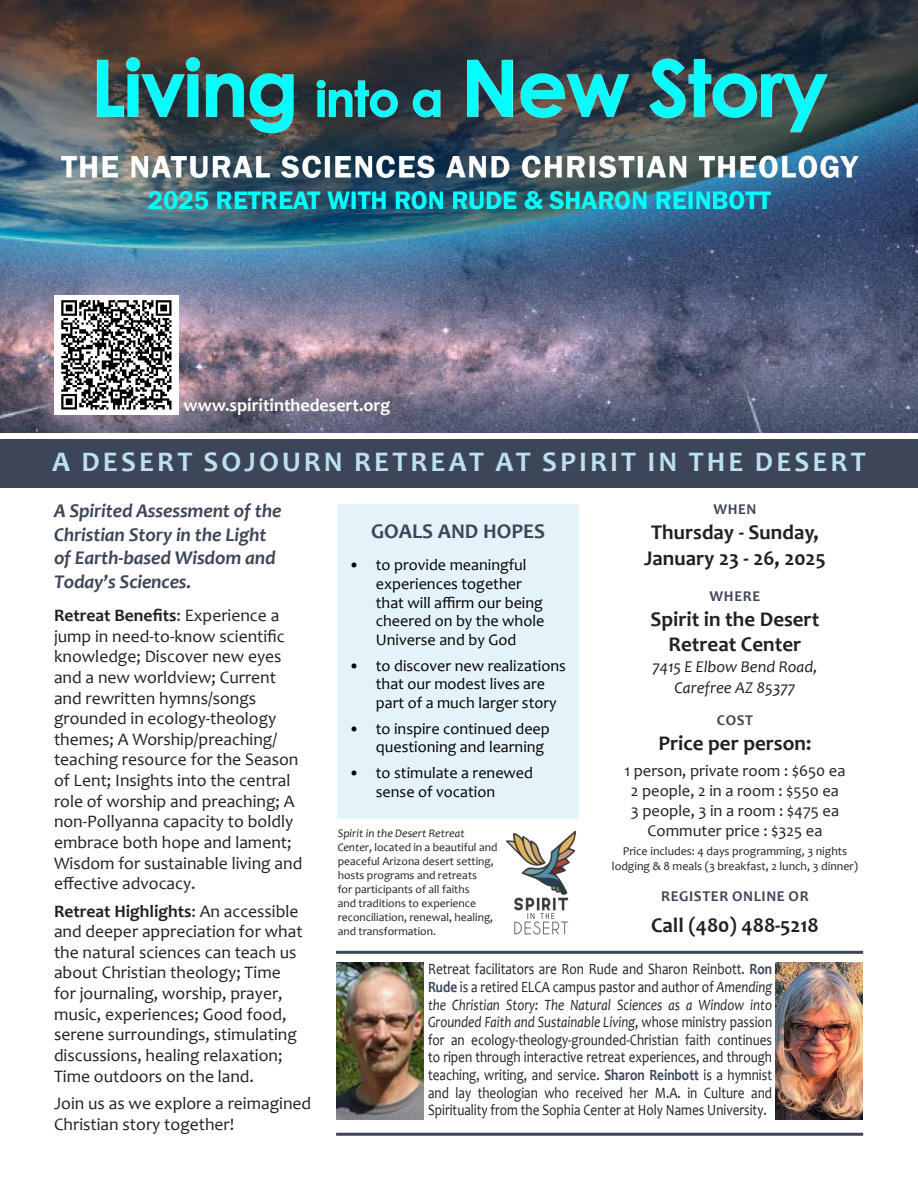
<style>
.page{position:relative;width:918px;height:1188px;background:#fff}
.page>*{position:absolute;margin:0;border:0;box-sizing:border-box;transform-origin:0 0}
.t1{font:700 28.5px "Candara";letter-spacing:.11em;color:#bde0f1}
.Details{font:700 21px/25.2px "Candara";color:#231f20;text-align:center}
.Paragraph_Style_1{font:700 21px "Candara";color:#3c4658}
.t2{font:italic 700 19.5px/23.4px "Candara";letter-spacing:-.005em;color:#3c4658}
.t3{font:700 18px "Candara";color:#fff}
.t4{font:17.55px/20.7px "Candara";color:#231f20}
.Details-2{font:16.5px/19.8px "Candara";color:#231f20;text-align:center}
.Details-3{font:italic 16.5px "Candara";color:#231f20}
.t5{font:16.2px/18.8px "Candara";color:#000}
.t6{font:15.75px/17.5px "Candara";color:#231f20;text-align:justify;scale:.84 1}
.Heading{font:700 15px "Candara";letter-spacing:.04em;color:#3c4658}
.Details-4{font:12px/14.4px "Candara";color:#231f20;text-align:center}
.t7{font:11.7px/14px "Candara";color:#231f20}
.s1{font-weight:700}
.s2{font-style:italic}
.s3{font-weight:700;color:#3c4658}
</style>
<div class="page">
<div style="left:0;top:439px;width:918px;height:48px;background:#3c4658"></div>
<div style="left:338px;top:504px;width:241px;height:314px;background:#e4f2f9"></div>
<img style="left:0;top:0;width:918px;height:432px">
<img style="left:506px;top:830px;width:71px;height:105px">
<hr style="left:336px;top:951px;width:527px;height:3px;background:#3c4658">
<hr style="left:336px;top:1133px;width:527px;height:3px;background:#3c4658">
<img style="left:55px;top:296px;width:123px;height:118px">
<img style="left:337px;top:963px;width:86px;height:156px">
<img style="left:776px;top:963px;width:86px;height:156px">
<p class="t3" style="left:184px;top:394px;width:208px">www.spiritinthedesert.org</p>
<p class="t1" style="left:52px;top:444px;width:815px">A DESERT SOJOURN RETREAT AT SPIRIT IN THE DESERT</p>
<p class="t2" style="left:54px;top:499px;width:229px">A Spirited Assessment of the<br>Christian Story in the Light of Earth-based Wisdom and<br>Today’s Sciences.</p>
<p class="t4" style="left:54px;top:605px;width:250px"><span class="s1">Retreat Benefits</span>: Experience a jump in need-to-know scientific knowledge; Discover new eyes and a new worldview; Current and rewritten hymns/songs grounded in ecology-theology themes; A Worship/preaching/ teaching resource for the Season of Lent; Insights into the central role of worship and preaching; A non-Pollyanna capacity to boldly embrace both hope and lament;<br>Wisdom for sustainable living and effective advocacy.</p>
<p class="t4" style="left:54px;top:900px;width:250px"><span class="s1">Retreat Highlights</span>: An accessible and deeper appreciation for what the natural sciences can teach us about Christian theology; Time for journaling, worship, prayer, music, experiences; Good food, serene surroundings, stimulating discussions, healing relaxation;<br>Time outdoors on the land.</p>
<p class="t4" style="left:54px;top:1093px;width:259px">Join us as we explore a reimagined<br>Christian story together!</p>
<p class="Heading" style="left:713px;top:500px;width:45px">WHEN</p>
<p class="Details" style="left:651px;top:520px;width:169px">Thursday - Sunday,</p>
<p class="Details" style="left:644px;top:545px;width:183px">January 23 - 26, 2025</p>
<p class="Heading" style="left:710px;top:586px;width:52px">WHERE</p>
<p class="Details" style="left:651px;top:606px;width:170px">Spirit in the Desert<br>Retreat Center</p>
<p class="Details-3" style="left:652px;top:656px;width:167px">7415 E Elbow Bend Road,</p>
<p class="Details-3" style="left:675px;top:677px;width:122px">Carefree AZ 85377</p>
<p class="Heading" style="left:717px;top:710px;width:38px">COST</p>
<p class="Details" style="left:659px;top:730px;width:154px">Price per person:</p>
<p class="Details-2" style="left:624px;top:761px;width:223px">1 person, private room : $650 ea<br>2 people, 2 in a room : $550 ea<br>3 people, 3 in a room : $475 ea<br>Commuter price : $325 ea</p>
<p class="Details-4" style="left:612px;top:844px;width:248px">Price includes: 4 days programming, 3 nights lodging &amp; 8 meals (3 breakfast, 2 lunch, 3 dinner)</p>
<p class="Heading" style="left:661px;top:887px;width:149px">REGISTER ONLINE OR</p>
<p class="Details" style="left:651px;top:912px;width:169px">Call (480) 488-5218</p>
<p class="Paragraph_Style_1" style="left:371px;top:518px;width:176px">GOALS AND HOPES</p>
<p class="t5" style="left:376px;top:555px;width:170px;text-indent:-27px">• to provide meaningful experiences together that will affirm our being cheered on by the whole<br>Universe and by God</p>
<p class="t5" style="left:376px;top:656px;width:192px;text-indent:-27px">• to discover new realizations that our modest lives are part of a much larger story</p>
<p class="t5" style="left:376px;top:719px;width:176px;text-indent:-27px">• to inspire continued deep questioning and learning</p>
<p class="t5" style="left:376px;top:763px;width:159px;text-indent:-27px">• to stimulate a renewed sense of vocation</p>
<p class="t7" style="left:338px;top:826px;width:161px"><span class="s2">Spirit in the Desert Retreat<br>Center</span>, located in a beautiful and peaceful Arizona desert setting, hosts programs and retreats<br>for participants of all faiths<br>and traditions to experience reconciliation, renewal, healing, and transformation.</p>
<p class="t6" style="left:428px;top:960px;width:411px">Retreat facilitators are Ron Rude and Sharon Reinbott. <span class="s3">Ron Rude</span> is a retired ELCA campus pastor and author of <span class="s2">Amending the Christian Story: The Natural Sciences as a Window into Grounded Faith and Sustainable Living</span>, whose ministry passion for an ecology-theology-grounded-Christian faith continues to ripen through interactive retreat experiences, and through teaching, writing, and service. <span class="s3">Sharon Reinbott</span> is a hymnist and lay theologian who received her M.A. in Culture and Spirituality from the Sophia Center at Holy Names University.</p>
</div>
